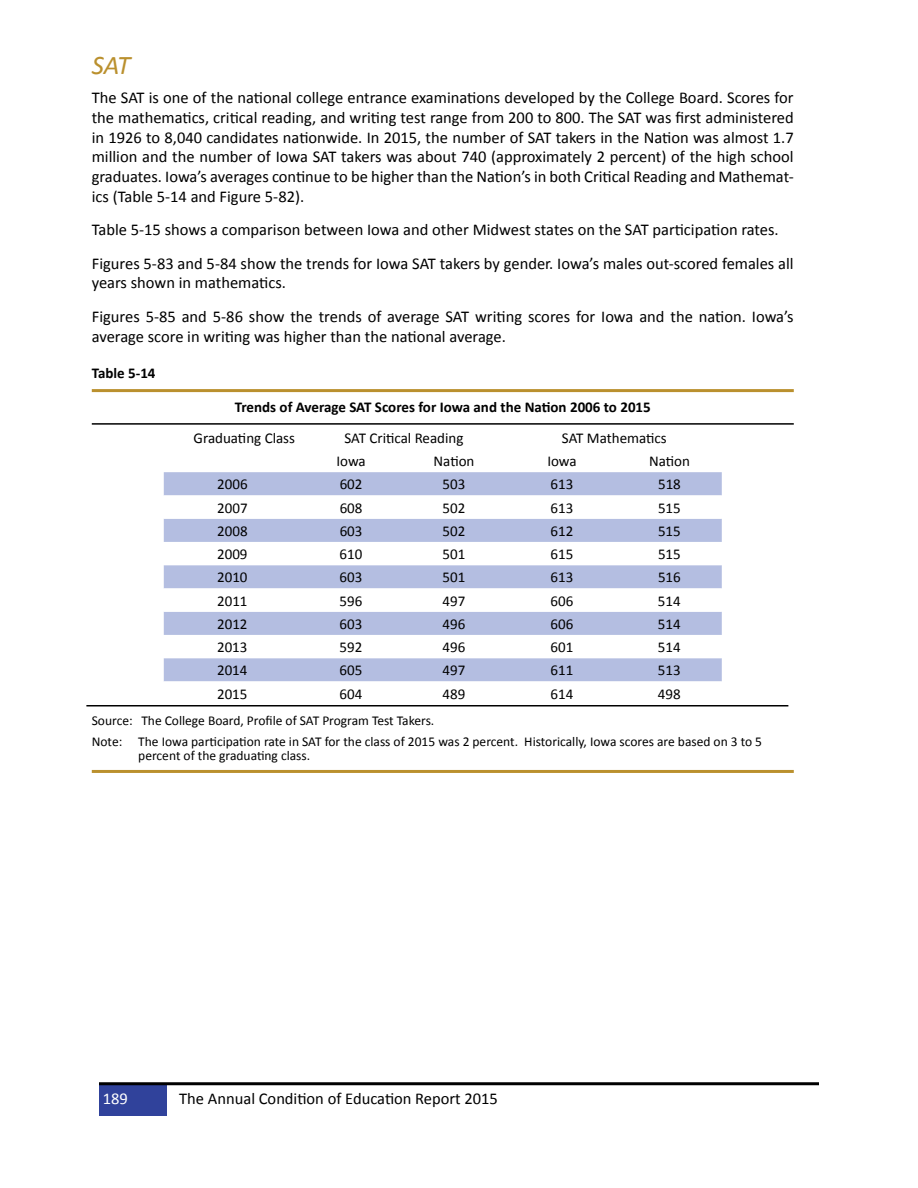
<style>
.page{position:relative;width:918px;height:1188px;background:#fff}
.page>*{position:absolute;margin:0;border:0;box-sizing:border-box;transform-origin:0 0}
.t1{font:italic 27px "Calibri";color:#ba902e}
.t2{font:16.5px/19.8px "Calibri";color:#000}
.t3{font:16.5px "Calibri";color:#fff}
.t4{font:15px "Calibri";color:#000}
.t5{font:700 15px "Calibri";color:#000}
.t6{font:13.5px/20.2px "Calibri";color:#000}
</style>
<div class="page">
<hr style="left:92px;top:389px;width:702px;height:3px;background:#ba902e">
<hr style="left:92px;top:423px;width:702px;height:2px;background:#000">
<hr style="left:92px;top:770px;width:702px;height:3px;background:#ba902e">
<div style="left:164px;top:472px;width:558px;height:23px;background:#b4bee1"></div>
<svg style="left:164px;top:495px;width:558px;height:187px"></svg>
<hr style="left:86px;top:705px;width:702px;height:1px;background:#000">
<div style="left:99px;top:1085px;width:68px;height:30px;background:#30429b"></div>
<hr style="left:99px;top:1082px;width:720px;height:3px;background:#000">
<h1 class="t1" style="left:92px;top:47px;width:40px">SAT</h1>
<p class="t2" style="left:92px;top:88px;width:703px;text-align:justify">The SAT is one of the national college entrance examinations developed by the College Board. Scores for the mathematics, critical reading, and writing test range from 200 to 800. The SAT was first administered in 1926 to 8,040 candidates nationwide. In 2015, the number of SAT takers in the Nation was almost 1.7 million and the number of Iowa SAT takers was about 740 (approximately 2 percent) of the high school graduates. Iowa’s averages continue to be higher than the Nation’s in both Critical Reading and Mathemat&shy;ics (Table 5-14 and Figure 5-82).</p>
<p class="t2" style="left:92px;top:213px;width:703px;line-height:33.3px">Table 5-15 shows a comparison between Iowa and other Midwest states on the SAT participation rates.<br>Figures 5-83 and 5-84 show the trends for Iowa SAT takers by gender. Iowa’s males out-scored females all</p>
<p class="t2" style="left:92px;top:266px;width:703px;line-height:33.3px">years shown in mathematics.<br>Figures 5-85 and 5-86 show the trends of average SAT writing scores for Iowa and the nation. Iowa’s</p>
<p class="t2" style="left:92px;top:326px;width:416px">average score in writing was higher than the national average.</p>
<p class="t5" style="left:92px;top:363px;width:65px">Table 5-14</p>
<p class="t5" style="left:235px;top:397px;width:418px">Trends of Average SAT Scores for Iowa and the Nation 2006 to 2015</p>
<p class="t4" style="left:194px;top:428px;width:103px">Graduating Class</p>
<p class="t4" style="left:344px;top:428px;width:121px">SAT Critical Reading</p>
<p class="t4" style="left:562px;top:428px;width:106px">SAT Mathematics</p>
<p class="t4" style="left:336px;top:452px;width:31px">Iowa</p>
<p class="t4" style="left:434px;top:452px;width:42px">Nation</p>
<p class="t4" style="left:547px;top:452px;width:31px">Iowa</p>
<p class="t4" style="left:649px;top:452px;width:42px">Nation</p>
<p class="t4" style="left:217px;top:475px;width:32px">2006</p>
<p class="t4" style="left:340px;top:475px;width:24px">602</p>
<p class="t4" style="left:443px;top:475px;width:24px">503</p>
<p class="t4" style="left:551px;top:475px;width:24px">613</p>
<p class="t4" style="left:658px;top:475px;width:24px">518</p>
<p class="t4" style="left:217px;top:498px;width:32px">2007</p>
<p class="t4" style="left:340px;top:498px;width:24px">608</p>
<p class="t4" style="left:443px;top:498px;width:24px">502</p>
<p class="t4" style="left:551px;top:498px;width:24px">613</p>
<p class="t4" style="left:658px;top:498px;width:24px">515</p>
<p class="t4" style="left:217px;top:521px;width:32px">2008</p>
<p class="t4" style="left:340px;top:521px;width:24px">603</p>
<p class="t4" style="left:443px;top:521px;width:24px">502</p>
<p class="t4" style="left:551px;top:521px;width:24px">612</p>
<p class="t4" style="left:658px;top:521px;width:24px">515</p>
<p class="t4" style="left:217px;top:545px;width:32px">2009</p>
<p class="t4" style="left:340px;top:545px;width:24px">610</p>
<p class="t4" style="left:443px;top:545px;width:24px">501</p>
<p class="t4" style="left:551px;top:545px;width:24px">615</p>
<p class="t4" style="left:658px;top:545px;width:24px">515</p>
<p class="t4" style="left:217px;top:568px;width:32px">2010</p>
<p class="t4" style="left:340px;top:568px;width:24px">603</p>
<p class="t4" style="left:443px;top:568px;width:24px">501</p>
<p class="t4" style="left:551px;top:568px;width:24px">613</p>
<p class="t4" style="left:658px;top:568px;width:24px">516</p>
<p class="t4" style="left:217px;top:591px;width:32px">2011</p>
<p class="t4" style="left:340px;top:591px;width:24px">596</p>
<p class="t4" style="left:443px;top:591px;width:24px">497</p>
<p class="t4" style="left:551px;top:591px;width:24px">606</p>
<p class="t4" style="left:658px;top:591px;width:24px">514</p>
<p class="t4" style="left:217px;top:614px;width:32px">2012</p>
<p class="t4" style="left:340px;top:614px;width:24px">603</p>
<p class="t4" style="left:443px;top:614px;width:24px">496</p>
<p class="t4" style="left:551px;top:614px;width:24px">606</p>
<p class="t4" style="left:658px;top:614px;width:24px">514</p>
<p class="t4" style="left:217px;top:638px;width:32px">2013</p>
<p class="t4" style="left:340px;top:638px;width:24px">592</p>
<p class="t4" style="left:443px;top:638px;width:24px">496</p>
<p class="t4" style="left:551px;top:638px;width:24px">601</p>
<p class="t4" style="left:658px;top:638px;width:24px">514</p>
<p class="t4" style="left:217px;top:661px;width:32px">2014</p>
<p class="t4" style="left:340px;top:661px;width:24px">605</p>
<p class="t4" style="left:443px;top:661px;width:24px">497</p>
<p class="t4" style="left:551px;top:661px;width:24px">611</p>
<p class="t4" style="left:658px;top:661px;width:24px">513</p>
<p class="t4" style="left:217px;top:684px;width:32px">2015</p>
<p class="t4" style="left:340px;top:684px;width:24px">604</p>
<p class="t4" style="left:443px;top:684px;width:24px">489</p>
<p class="t4" style="left:551px;top:684px;width:24px">614</p>
<p class="t4" style="left:658px;top:684px;width:24px">498</p>
<p class="t6" style="left:92px;top:711px;width:672px">Source: The College Board, Profile of SAT Program Test Takers.<br>Note: The Iowa participation rate in SAT for the class of 2015 was 2 percent. Historically, Iowa scores are based on 3 to 5</p>
<p class="t6" style="left:138px;top:745px;width:173px">percent of the graduating class.</p>
<p class="t3" style="left:103px;top:1088px;width:27px">189</p>
<p class="t2" style="left:179px;top:1088px;width:320px">The Annual Condition of Education Report 2015</p>
</div>
